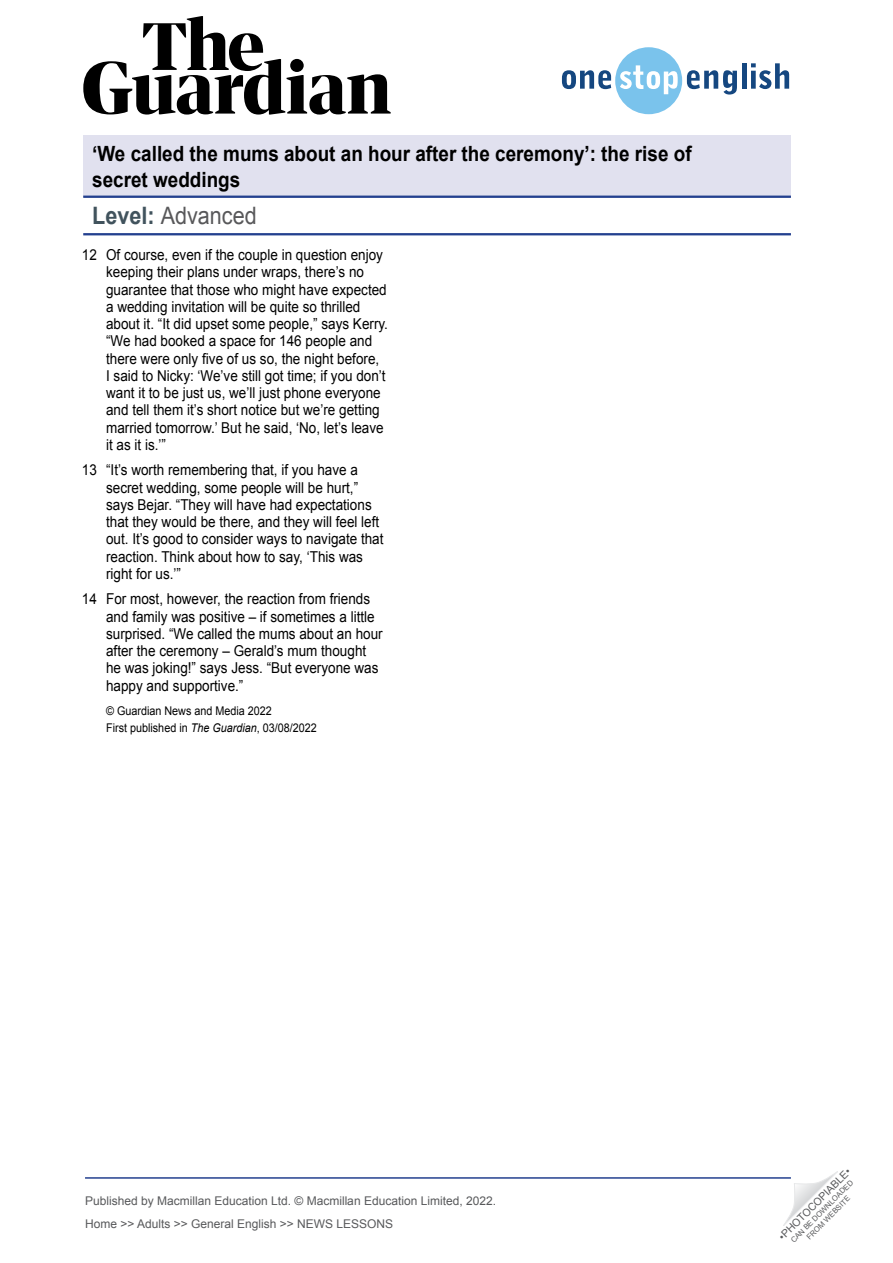
<style>
.page{position:relative;width:893px;height:1263px;background:#fff}
.page>*{position:absolute;margin:0;border:0;box-sizing:border-box;transform-origin:0 0}
.t1{font:24px "Arial";color:#58585a;scale:.9 1}
.t2{font:700 21px/25.2px "Arial";color:#000;scale:.9 1}
.Article__Body_text{font:15px/17.2px "Arial";color:#000;scale:.9 1}
.t3{font:12px/23px "Arial";color:#58595b}
.Article__FT_copyrigh{font:12px "Arial";color:#000;scale:.9 1}
.t4{font:10.5px "Arial";color:#58595b}
.t5{font:7.5px/9px "Arial";color:#58595b;text-align:center}
.s1{font-weight:700;color:#41535d}
.s2{font-style:italic}
</style>
<div class="page">
<hr style="left:85px;top:1177px;width:706px;height:2px;background:#23408f">
<svg style="left:783px;top:1171px;width:55px;height:55px"></svg>
<div style="left:83px;top:136px;width:708px;height:61px;background:#e1e1ef"></div>
<hr style="left:83px;top:196px;width:708px;height:2px;background:#23408f">
<hr style="left:83px;top:233px;width:708px;height:2px;background:#23408f">
<svg style="left:83px;top:16px;width:308px;height:99px"></svg>
<svg style="left:562px;top:47px;width:175px;height:67px"></svg>
<hr style="left:742px;top:63px;width:4px;height:26px;background:#154780">
<svg style="left:751px;top:63px;width:38px;height:26px"></svg>
<h2 class="t2" style="left:92px;top:142px;width:667px">‘We called the mums about an hour after the ceremony’: the rise of secret weddings</h2>
<h1 class="t1" style="left:92px;top:200px;width:184px"><span class="s1">Level:</span> Advanced</h1>
<p class="Article__Body_text" style="left:106px;top:246px;width:315px">Of course, even if the couple in question enjoy keeping their plans under wraps, there’s no guarantee that those who might have expected a wedding invitation will be quite so thrilled about it. “It did upset some people,” says Kerry. “We had booked a space for 146 people and there were only five of us so, the night before,<br>I said to Nicky: ‘We’ve still got time; if you don’t want it to be just us, we’ll just phone everyone and tell them it’s short notice but we’re getting married tomorrow.’ But he said, ‘No, let’s leave it as it is.’”</p>
<p class="Article__Body_text" style="left:106px;top:462px;width:310px">“It’s worth remembering that, if you have a secret wedding, some people will be hurt,” says Bejar. “They will have had expectations that they would be there, and they will feel left out. It’s good to consider ways to navigate that reaction. Think about how to say, ‘This was right for us.’”</p>
<p class="Article__Body_text" style="left:106px;top:591px;width:309px">For most, however, the reaction from friends and family was positive – if sometimes a little surprised. “We called the mums about an hour after the ceremony – Gerald’s mum thought he was joking!” says Jess. “But everyone was happy and supportive.”</p>
<p class="Article__FT_copyrigh" style="left:106px;top:703px;width:186px">© Guardian News and Media 2022</p>
<p class="Article__FT_copyrigh" style="left:106px;top:720px;width:236px">First published in <span class="s2">The Guardian</span>, 03/08/2022</p>
<p class="Article__Body_text" style="left:82px;top:246px;width:18px">12</p>
<p class="Article__Body_text" style="left:82px;top:461px;width:18px">13</p>
<p class="Article__Body_text" style="left:82px;top:590px;width:18px">14</p>
<p class="t3" style="left:85px;top:1189px;width:413px">Published by Macmillan Education Ltd. © Macmillan Education Limited, 2022.<br>Home &gt;&gt; Adults &gt;&gt; General English &gt;&gt; NEWS LESSONS</p>
<p class="t4" style="left:776px;top:1233px;width:99px;rotate:-45deg">•PHOTOCOPIABLE•</p>
<p class="t5" style="left:789px;top:1238px;width:86px;rotate:-45deg">CAN BE DOWNLOADED<br>FROM WEBSITE</p>
</div>
